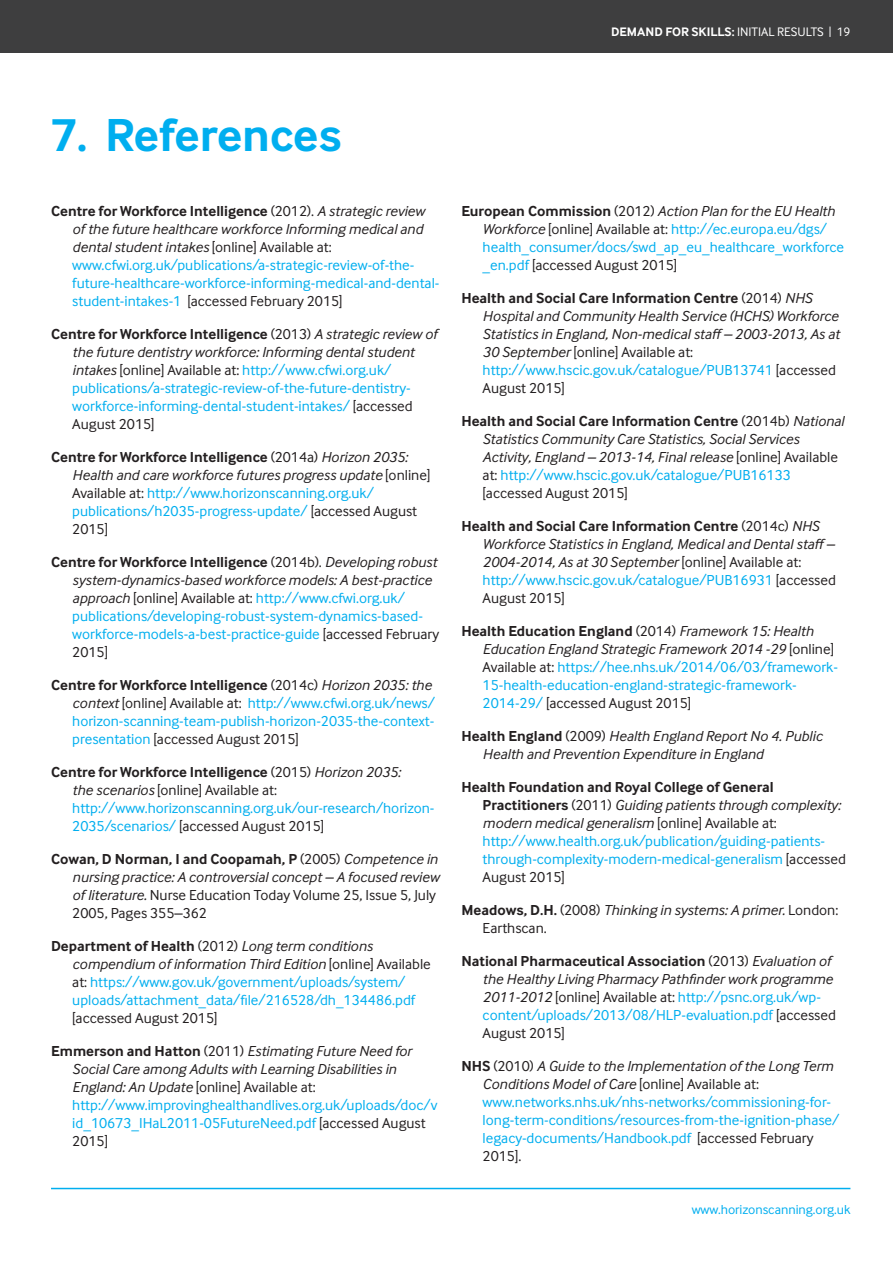
<style>
.page{position:relative;width:893px;height:1263px;background:#fff}
.page>*{position:absolute;margin:0;border:0;box-sizing:border-box;transform-origin:0 0}
.t1{font:700 48px "Inter Face";color:#00aeef}
.t2{font:15px/18px "Inter Face";color:#00aeef}
.t3{font:italic 15px/18px "Inter Face";color:#231f20}
.t4{font:15px "Inter Face";color:#231f20}
.t5{font:13.5px "Inter Face";color:#00aeef}
.t6{font:12.75px "Inter Face Typo";color:#fff}
.s1{font-weight:700}
.s2{font-weight:700;color:#231f20}
.s3{color:#231f20}
.s4{font-style:italic;color:#231f20}
.s5{font-weight:700;font-style:normal}
.s6{font-style:normal}
.s7{font-style:normal;color:#00aeef}
</style>
<div class="page">
<div style="left:0;top:0;width:893px;height:53px;background:#3e3e3f"></div>
<hr style="left:51px;top:1188px;width:799px;height:1px;background:#00aeef">
<p class="t6" style="left:611px;top:23px;width:241px"><span class="s1">DEMAND FOR SKILLS:</span> INITIAL RESULTS | 19</p>
<h1 class="t1" style="left:51px;top:105px;width:292px">7. References</h1>
<p class="t2" style="left:72px;top:202px;width:369px;text-indent:-21px"><span class="s2">Centre for Workforce Intelligence</span> <span class="s3">(2012).</span> <span class="s4">A strategic review of the future healthcare workforce Informing medical and dental student intakes</span> <span class="s3">[online] Available at: </span>www.cfwi.org.uk/publications/a-strategic-review-of-the&shy;future-healthcare-workforce-informing-medical-and-dental&shy;student-intakes-1 <span class="s3">[accessed February 2015]</span></p>
<p class="t2" style="left:72px;top:325px;width:366px;text-indent:-21px"><span class="s2">Centre for Workforce Intelligence</span> <span class="s3">(2013)</span> <span class="s4">A strategic review of the future dentistry workforce: Informing dental student intakes</span> <span class="s3">[online] Available at:</span> http://www.cfwi.org.uk/ publications/a-strategic-review-of-the-future-dentistry&shy;workforce-informing-dental-student-intakes/ <span class="s3">[accessed August 2015]</span></p>
<p class="t2" style="left:72px;top:448px;width:360px;text-indent:-21px"><span class="s2">Centre for Workforce Intelligence</span> <span class="s3">(2014a)</span> <span class="s4">Horizon 2035:<br>Health and care workforce futures progress update</span> <span class="s3">[online] Available at:</span> http://www.horizonscanning.org.uk/ publications/h2035-progress-update/ <span class="s3">[accessed August 2015]</span></p>
<p class="t2" style="left:72px;top:553px;width:368px;text-indent:-21px"><span class="s2">Centre for Workforce Intelligence</span> <span class="s3">(2014b).</span> <span class="s4">Developing robust system-dynamics-based workforce models: A best-practice approach</span> <span class="s3">[online] Available at:</span> http://www.cfwi.org.uk/ publications/developing-robust-system-dynamics-based&shy;workforce-models-a-best-practice-guide <span class="s3">[accessed February 2015]</span></p>
<p class="t2" style="left:72px;top:676px;width:364px;text-indent:-21px"><span class="s2">Centre for Workforce Intelligence</span> <span class="s3">(2014c)</span> <span class="s4">Horizon 2035: the context</span> <span class="s3">[online] Available at:</span> http://www.cfwi.org.uk/news/ horizon-scanning-team-publish-horizon-2035-the-context&shy;presentation <span class="s3">[accessed August 2015]</span></p>
<p class="t2" style="left:72px;top:763px;width:364px;text-indent:-21px"><span class="s2">Centre for Workforce Intelligence</span> <span class="s3">(2015)</span> <span class="s4">Horizon 2035:<br>the scenarios</span> <span class="s3">[online] Available at: </span>http://www.horizonscanning.org.uk/our-research/horizon-2035/scenarios/ <span class="s3">[accessed August 2015]</span></p>
<p class="t3" style="left:72px;top:850px;width:368px;text-indent:-21px"><span class="s5">Cowan, D Norman, I and Coopamah, P</span> <span class="s6">(2005)</span> Competence in nursing practice: A controversial concept – A focused review of literature. <span class="s6">Nurse Education Today Volume 25, Issue 5, July 2005, Pages 355–362</span></p>
<p class="t2" style="left:72px;top:937px;width:360px;text-indent:-21px"><span class="s2">Department of Health</span> <span class="s3">(2012)</span> <span class="s4">Long term conditions compendium of information Third Edition</span> <span class="s3">[online] Available at:</span> https://www.gov.uk/government/uploads/system/ uploads/attachment_data/file/216528/dh_134486.pdf</p>
<p class="t4" style="left:72px;top:1009px;width:147px">[accessed August 2015]</p>
<p class="t2" style="left:72px;top:1042px;width:367px;text-indent:-21px"><span class="s2">Emmerson and Hatton</span> <span class="s3">(2011)</span> <span class="s4">Estimating Future Need for Social Care among Adults with Learning Disabilities in England: An Update</span> <span class="s3">[online] Available at: </span>http://www.improvinghealthandlives.org.uk/uploads/doc/v id_10673_IHaL2011-05FutureNeed.pdf <span class="s3">[accessed August 2015]</span></p>
<p class="t2" style="left:483px;top:202px;width:363px;text-indent:-21px"><span class="s2">European Commission</span> <span class="s3">(2012)</span> <span class="s4">Action Plan for the EU Health Workforce</span> <span class="s3">[online] Available at:</span> http://ec.europa.eu/dgs/ health_consumer/docs/swd_ap_eu_healthcare_workforce _en.pdf <span class="s3">[accessed August 2015]</span></p>
<p class="t3" style="left:483px;top:289px;width:359px;text-indent:-21px"><span class="s5">Health and Social Care Information Centre</span> <span class="s6">(2014)</span> NHS Hospital and Community Health Service (HCHS) Workforce Statistics in England, Non-medical staff– 2003-2013, As at 30 September <span class="s6">[online] Available at: </span><span class="s7">http://www.hscic.gov.uk/catalogue/PUB13741</span> <span class="s6">[accessed August 2015]</span></p>
<p class="t3" style="left:483px;top:412px;width:363px;text-indent:-21px"><span class="s5">Health and Social Care Information Centre</span> <span class="s6">(2014b)</span> National Statistics Community Care Statistics, Social Services Activity, England – 2013-14, Final release <span class="s6">[online] Available at:</span> <span class="s7">http://www.hscic.gov.uk/catalogue/PUB16133 </span><span class="s6">[accessed August 2015]</span></p>
<p class="t3" style="left:483px;top:517px;width:355px;text-indent:-21px"><span class="s5">Health and Social Care Information Centre</span> <span class="s6">(2014c)</span> NHS Workforce Statistics in England, Medical and Dental staff– 2004-2014, As at 30 September <span class="s6">[online] Available at: </span><span class="s7">http://www.hscic.gov.uk/catalogue/PUB16931</span> <span class="s6">[accessed August 2015]</span></p>
<p class="t2" style="left:483px;top:622px;width:357px;text-indent:-21px"><span class="s2">Health Education England</span> <span class="s3">(2014)</span> <span class="s4">Framework 15: Health Education England Strategic Framework 2014 -29</span> <span class="s3">[online] Available at:</span> https://hee.nhs.uk/2014/06/03/framework-15-health-education-england-strategic-framework-2014-29/ <span class="s3">[accessed August 2015]</span></p>
<p class="t3" style="left:483px;top:727px;width:341px;text-indent:-21px"><span class="s5">Health England</span> <span class="s6">(2009)</span> Health England Report No 4. Public<br>Health and Prevention Expenditure in England</p>
<p class="t2" style="left:483px;top:778px;width:365px;text-indent:-21px"><span class="s2">Health Foundation and Royal College of General Practitioners</span> <span class="s3">(2011)</span> <span class="s4">Guiding patients through complexity: modern medical generalism</span> <span class="s3">[online] Available at: </span>http://www.health.org.uk/publication/guiding-patients&shy;through-complexity-modern-medical-generalism <span class="s3">[accessed August 2015]</span></p>
<p class="t3" style="left:483px;top:901px;width:357px;text-indent:-21px"><span class="s5">Meadows, D.H.</span> <span class="s6">(2008)</span> Thinking in systems: A primer. <span class="s6">London:<br>Earthscan.</span></p>
<p class="t3" style="left:483px;top:952px;width:355px;text-indent:-21px"><span class="s5">National Pharmaceutical Association</span> <span class="s6">(2013)</span> Evaluation of the Healthy Living Pharmacy Pathfinder work programme 2011-2012 <span class="s6">[online] Available at:</span> <span class="s7">http://psnc.org.uk/wp&shy;content/uploads/2013/08/HLP-evaluation.pdf</span> <span class="s6">[accessed August 2015]</span></p>
<p class="t2" style="left:483px;top:1057px;width:358px;text-indent:-21px"><span class="s2">NHS</span> <span class="s3">(2010)</span> <span class="s4">A Guide to the Implementation of the Long Term Conditions Model of Care</span> <span class="s3">[online] Available at: </span>www.networks.nhs.uk/nhs-networks/commissioning-for&shy;long-term-conditions/resources-from-the-ignition-phase/ legacy-documents/Handbook.pdf <span class="s3">[accessed February 2015].</span></p>
<p class="t5" style="left:692px;top:1201px;width:160px">www.horizonscanning.org.uk</p>
</div>
